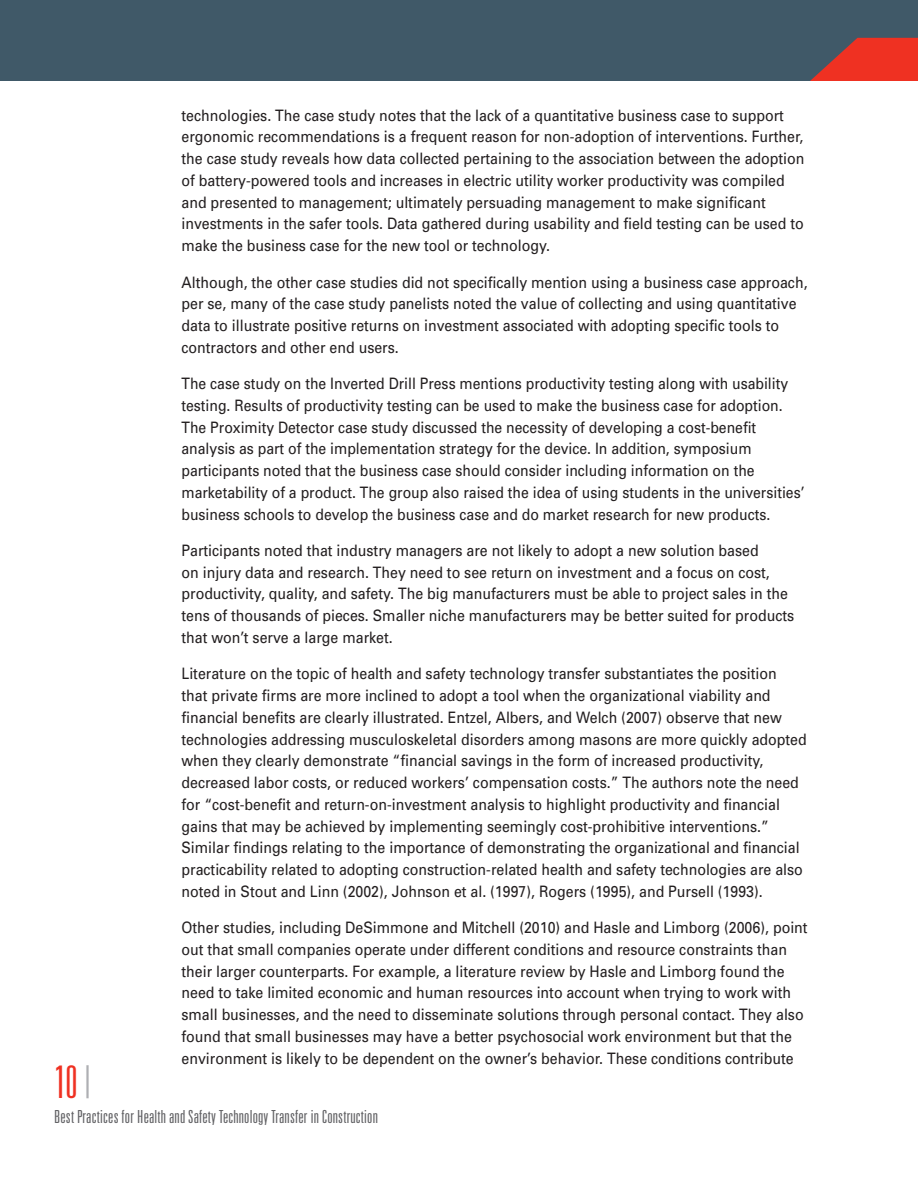
<style>
.page{position:relative;width:918px;height:1188px;background:#fff}
.page>*{position:absolute;margin:0;border:0;box-sizing:border-box;transform-origin:0 0}
.t1{font:300 ultra-condensed 45px "Univers";color:#ef3122}
.t2{font:300 ultra-condensed 18px "Univers";letter-spacing:.01em;color:#636366;scale:1.05 1}
.Body_1_Column_Indent{font:15.75px/21.8px "Univers";color:#231f20;scale:.9 1}
.Body_1_Column_Indent-2{font:15.75px/21.8px "Univers";color:#231f20;scale:.89 1}
.s1{color:#aeafb3}
</style>
<div class="page">
<div style="left:0;top:0;width:918px;height:81px;background:#405968"></div>
<svg style="left:810px;top:38px;width:108px;height:43px"></svg>
<h1 class="t1" style="left:54px;top:1059px;width:40px">10 <span class="s1">|</span></h1>
<p class="Body_1_Column_Indent" style="left:182px;top:104px;width:694px">technologies. The case study notes that the lack of a quantitative business case to support ergonomic recommendations is a frequent reason for non-adoption of interventions. Further, the case study reveals how data collected pertaining to the association between the adoption of battery-powered tools and increases in electric utility worker productivity was compiled and presented to management; ultimately persuading management to make significant investments in the safer tools. Data gathered during usability and field testing can be used to make the business case for the new tool or technology.</p>
<p class="Body_1_Column_Indent" style="left:182px;top:271px;width:697px">Although, the other case studies did not specifically mention using a business case approach, per se, many of the case study panelists noted the value of collecting and using quantitative data to illustrate positive returns on investment associated with adopting specific tools to contractors and other end users.</p>
<p class="Body_1_Column_Indent-2" style="left:182px;top:372px;width:702px">The case study on the Inverted Drill Press mentions productivity testing along with usability testing. Results of productivity testing can be used to make the business case for adoption.<br>The Proximity Detector case study discussed the necessity of developing a cost-benefit analysis as part of the implementation strategy for the device. In addition, symposium participants noted that the business case should consider including information on the marketability of a product. The group also raised the idea of using students in the universities’ business schools to develop the business case and do market research for new products.</p>
<p class="Body_1_Column_Indent" style="left:182px;top:539px;width:682px">Participants noted that industry managers are not likely to adopt a new solution based<br>on injury data and research. They need to see return on investment and a focus on cost, productivity, quality, and safety. The big manufacturers must be able to project sales in the tens of thousands of pieces. Smaller niche manufacturers may be better suited for products that won’t serve a large market.</p>
<p class="Body_1_Column_Indent" style="left:182px;top:663px;width:696px">Literature on the topic of health and safety technology transfer substantiates the position<br>that private firms are more inclined to adopt a tool when the organizational viability and financial benefits are clearly illustrated. Entzel, Albers, and Welch (2007) observe that new technologies addressing musculoskeletal disorders among masons are more quickly adopted when they clearly demonstrate “financial savings in the form of increased productivity, decreased labor costs, or reduced workers’ compensation costs.” The authors note the need for “cost-benefit and return-on-investment analysis to highlight productivity and financial gains that may be achieved by implementing seemingly cost-prohibitive interventions.” Similar findings relating to the importance of demonstrating the organizational and financial practicability related to adopting construction-related health and safety technologies are also noted in Stout and Linn (2002), Johnson et al. (1997), Rogers (1995), and Pursell (1993).</p>
<p class="Body_1_Column_Indent" style="left:182px;top:916px;width:697px">Other studies, including DeSimmone and Mitchell (2010) and Hasle and Limborg (2006), point out that small companies operate under different conditions and resource constraints than their larger counterparts. For example, a literature review by Hasle and Limborg found the need to take limited economic and human resources into account when trying to work with small businesses, and the need to disseminate solutions through personal contact. They also found that small businesses may have a better psychosocial work environment but that the environment is likely to be dependent on the owner’s behavior. These conditions contribute</p>
<p class="t2" style="left:54px;top:1107px;width:310px">Best Practices for Health and Safety Technology Transfer in Construction</p>
</div>
